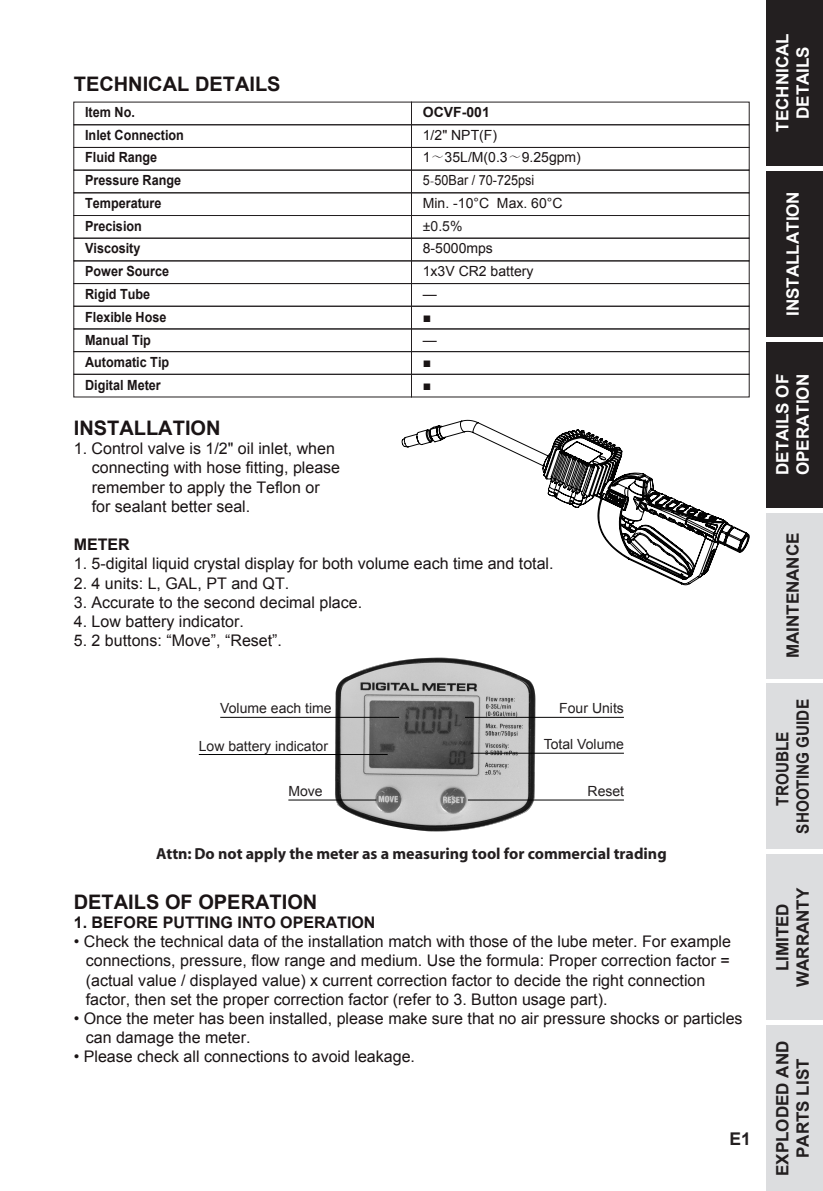
<style>
.page{position:relative;width:823px;height:1191px;background:#fff}
.page>*{position:absolute;margin:0;border:0;box-sizing:border-box;transform-origin:0 0}
.t1{font:700 20px "Arial";color:#1a1415}
.t2{font:700 17.6px "Arial";color:#231f20}
.t3{font:700 17px/20.4px "Arial";color:#fff;text-align:center}
.t4{font:700 17px/20.4px "Arial";color:#231f20;text-align:center}
.t5{font:700 17px/20.4px "Arial";color:#231f20;text-align:center;scale:.9 1}
.t6{font:16px/19.2px "Arial";color:#1a1415}
.t7{font:700 16px "Myriad";color:#231f20}
.t8{font:700 16px "Arial";color:#1a1415}
.t9{font:700 14px/22.8px "Arial";color:#1a1415;scale:.9 1}
.t10{font:14px/22.8px "Arial";color:#1a1415}
.t11{font:14px "Arial";color:#231f20}
.t12{font:700 14px "Arial";color:#1a1415}
.s1{font-family:"Adobe Song Std";font-weight:300}
</style>
<div class="page">
<div style="left:765px;top:0;width:57px;height:165px;background:#231f20"></div>
<div style="left:765px;top:171px;width:57px;height:165px;background:#231f20"></div>
<div style="left:765px;top:342px;width:57px;height:165px;background:#231f20"></div>
<div style="left:765px;top:513px;width:57px;height:165px;background:#dcdddf"></div>
<div style="left:765px;top:684px;width:57px;height:165px;background:#dcdddf"></div>
<div style="left:765px;top:854px;width:57px;height:166px;background:#dcdddf"></div>
<div style="left:765px;top:1025px;width:57px;height:166px;background:#dcdddf"></div>
<div style="left:73px;top:124px;width:338px;height:24px;border:1px solid #231f20"></div>
<div style="left:73px;top:147px;width:338px;height:23px;border:1px solid #231f20"></div>
<div style="left:73px;top:170px;width:338px;height:23px;border:1px solid #231f20"></div>
<div style="left:73px;top:192px;width:338px;height:24px;border:1px solid #231f20"></div>
<div style="left:73px;top:215px;width:338px;height:24px;border:1px solid #231f20"></div>
<div style="left:73px;top:238px;width:338px;height:23px;border:1px solid #231f20"></div>
<div style="left:73px;top:260px;width:338px;height:24px;border:1px solid #231f20"></div>
<div style="left:73px;top:283px;width:338px;height:24px;border:1px solid #231f20"></div>
<div style="left:73px;top:306px;width:338px;height:23px;border:1px solid #231f20"></div>
<div style="left:73px;top:328px;width:338px;height:24px;border:1px solid #231f20"></div>
<div style="left:73px;top:351px;width:338px;height:24px;border:1px solid #231f20"></div>
<div style="left:73px;top:374px;width:338px;height:23px;border:1px solid #231f20"></div>
<div style="left:411px;top:124px;width:338px;height:24px;border:1px solid #231f20"></div>
<div style="left:411px;top:147px;width:338px;height:23px;border:1px solid #231f20"></div>
<div style="left:411px;top:170px;width:338px;height:23px;border:1px solid #231f20"></div>
<div style="left:411px;top:192px;width:338px;height:24px;border:1px solid #231f20"></div>
<div style="left:411px;top:215px;width:338px;height:24px;border:1px solid #231f20"></div>
<div style="left:411px;top:238px;width:338px;height:23px;border:1px solid #231f20"></div>
<div style="left:411px;top:260px;width:338px;height:24px;border:1px solid #231f20"></div>
<div style="left:411px;top:283px;width:338px;height:24px;border:1px solid #231f20"></div>
<div style="left:411px;top:306px;width:338px;height:23px;border:1px solid #231f20"></div>
<div style="left:411px;top:328px;width:338px;height:24px;border:1px solid #231f20"></div>
<div style="left:411px;top:351px;width:338px;height:24px;border:1px solid #231f20"></div>
<div style="left:411px;top:374px;width:338px;height:23px;border:1px solid #231f20"></div>
<svg style="left:401px;top:419px;width:348px;height:166px"></svg>
<img style="left:326px;top:657px;width:219px;height:175px">
<hr style="left:220px;top:717px;width:179px;height:1px;background:#030303">
<hr style="left:199px;top:754px;width:188px;height:1px;background:#030303">
<hr style="left:288px;top:799px;width:88px;height:1px;background:#030303">
<hr style="left:467px;top:799px;width:156px;height:1px;background:#030303">
<hr style="left:464px;top:717px;width:159px;height:1px;background:#030303">
<hr style="left:470px;top:753px;width:153px;height:1px;background:#030303">
<p class="t1" style="left:74px;top:71px;width:208px">TECHNICAL DETAILS</p>
<p class="t9" style="left:85px;top:101px;width:111px">Item No.<br>Inlet Connection<br>Fluid Range<br>Pressure Range<br>Temperature<br>Precision<br>Viscosity<br>Power Source<br>Rigid Tube<br>Flexible Hose<br>Manual Tip<br>Automatic Tip<br>Digital Meter</p>
<p class="t12" style="left:422px;top:103px;width:68px">OCVF-001</p>
<p class="t10" style="left:422px;top:123px;width:159px">1/2" NPT(F)<br>1<span class="s1">～</span>35L/M(0.3<span class="s1">～</span>9.25gpm)<br>5<span class="s1">-</span>50Bar / 70-725psi<br>Min. -10°C Max. 60°C</p>
<p class="t11" style="left:422px;top:216px;width:41px">±0.5%</p>
<p class="t10" style="left:422px;top:237px;width:112px">8-5000mps<br>1x3V CR2 battery —<br>■<br>—<br>■<br>■</p>
<p class="t1" style="left:74px;top:415px;width:148px">INSTALLATION</p>
<p class="t6" style="left:92px;top:439px;width:250px;text-indent:-18px">1. Control valve is 1/2" oil inlet, when connecting with hose fitting, please remember to apply the Teflon or for sealant better seal.</p>
<p class="t8" style="left:74px;top:534px;width:57px">METER</p>
<p class="t6" style="left:74px;top:554px;width:481px">1. 5-digital liquid crystal display for both volume each time and total.</p>
<p class="t6" style="left:74px;top:573px;width:217px">2. 4 units: L, GAL, PT and QT.</p>
<p class="t6" style="left:74px;top:593px;width:290px">3. Accurate to the second decimal place.</p>
<p class="t6" style="left:74px;top:612px;width:171px">4. Low battery indicator.</p>
<p class="t6" style="left:74px;top:631px;width:210px">5. 2 buttons: “Move”, “Reset”.</p>
<p class="t11" style="left:220px;top:699px;width:113px">Volume each time</p>
<p class="t11" style="left:559px;top:699px;width:66px">Four Units</p>
<p class="t11" style="left:199px;top:736px;width:131px">Low battery indicator</p>
<p class="t11" style="left:543px;top:734px;width:82px">Total Volume</p>
<p class="t11" style="left:288px;top:782px;width:36px">Move</p>
<p class="t11" style="left:587px;top:782px;width:38px">Reset</p>
<p class="t7" style="left:156px;top:845px;width:511px">Attn: Do not apply the meter as a measuring tool for commercial trading</p>
<p class="t1" style="left:74px;top:888px;width:245px">DETAILS OF OPERATION</p>
<p class="t8" style="left:74px;top:911px;width:303px">1. BEFORE PUTTING INTO OPERATION</p>
<p class="t6" style="left:86px;top:932px;width:646px;text-indent:-12px">• Check the technical data of the installation match with those of the lube meter. For example connections, pressure, flow range and medium. Use the formula: Proper correction factor = (actual value / displayed value) x current correction factor to decide the right connection factor, then set the proper correction factor (refer to 3. Button usage part).</p>
<p class="t6" style="left:86px;top:1009px;width:658px;text-indent:-12px">• Once the meter has been installed, please make sure that no air pressure shocks or particles can damage the meter.</p>
<p class="t6" style="left:74px;top:1047px;width:342px">• Please check all connections to avoid leakage.</p>
<p class="t2" style="left:729px;top:1127px;width:23px">E1</p>
<p class="t3" style="left:772px;top:132px;width:100px;rotate:-90deg">TECHNICAL<br>DETAILS</p>
<p class="t3" style="left:782px;top:316px;width:126px;rotate:-90deg">INSTALLATION</p>
<p class="t3" style="left:772px;top:475px;width:103px;text-align:left;rotate:-90deg">DETAILS OF<br>OPERATION</p>
<p class="t4" style="left:782px;top:658px;width:127px;rotate:-90deg">MAINTENANCE</p>
<p class="t5" style="left:772px;top:833px;width:151px;rotate:-90deg">TROUBLE<br>SHOOTING GUIDE</p>
<p class="t4" style="left:772px;top:987px;width:101px;rotate:-90deg">LIMITED<br>WARRANTY</p>
<p class="t4" style="left:772px;top:1175px;width:137px;rotate:-90deg">EXPLODED AND<br>PARTS LIST</p>
</div>
